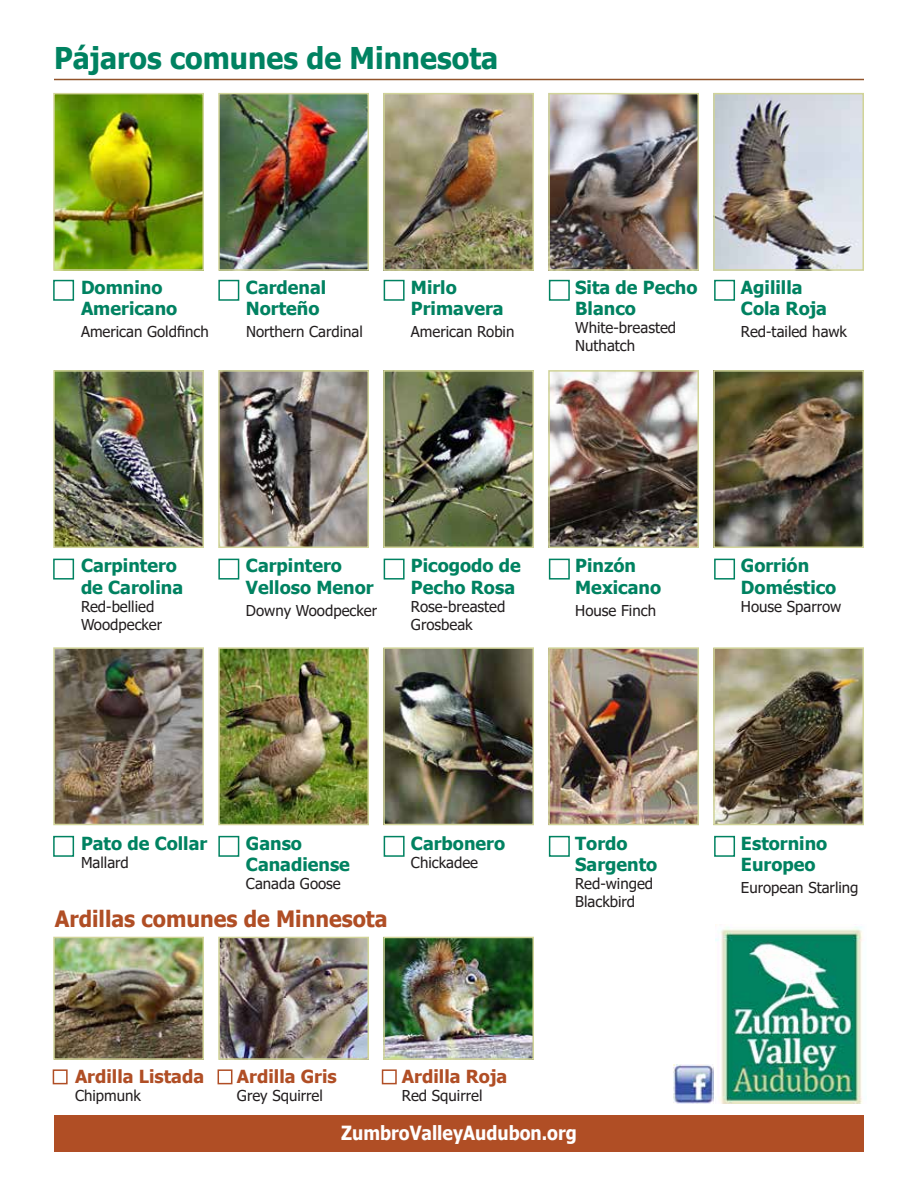
<style>
.page{position:relative;width:918px;height:1188px;background:#fff}
.page>*{position:absolute;margin:0;border:0;box-sizing:border-box;transform-origin:0 0}
.t1{font:700 30px "Tahoma";color:#008261;scale:.95 1}
.t2{font:700 22.5px "Tahoma";color:#b04e25;scale:.95 1}
.t3{font:700 19.5px "Tahoma";color:#fff;scale:.9 1}
.t4{font:700 18px/21.6px "Tahoma";color:#008261}
.t5{font:700 18px "Tahoma";color:#b04e25}
.t6{font:15px/18px "Tahoma";color:#231f20}
</style>
<div class="page">
<hr style="left:54px;top:79px;width:810px;height:1px;background:#92542b">
<img style="left:56px;top:96px;width:145px;height:172px">
<div style="left:53px;top:93px;width:151px;height:178px;border:2px solid #d1d498"></div>
<img style="left:56px;top:373px;width:145px;height:172px">
<div style="left:53px;top:370px;width:151px;height:178px;border:2px solid #d1d498"></div>
<img style="left:56px;top:650px;width:145px;height:172px">
<div style="left:53px;top:647px;width:151px;height:178px;border:2px solid #d1d498"></div>
<img style="left:56px;top:940px;width:145px;height:117px">
<div style="left:53px;top:937px;width:151px;height:123px;border:2px solid #d1d498"></div>
<img style="left:221px;top:96px;width:145px;height:172px">
<div style="left:218px;top:93px;width:151px;height:178px;border:2px solid #d1d498"></div>
<img style="left:221px;top:373px;width:145px;height:172px">
<div style="left:218px;top:370px;width:151px;height:178px;border:2px solid #d1d498"></div>
<img style="left:221px;top:650px;width:145px;height:172px">
<div style="left:218px;top:647px;width:151px;height:178px;border:2px solid #d1d498"></div>
<img style="left:221px;top:940px;width:145px;height:117px">
<div style="left:218px;top:937px;width:151px;height:123px;border:2px solid #d1d498"></div>
<img style="left:386px;top:96px;width:145px;height:172px">
<div style="left:383px;top:93px;width:151px;height:178px;border:2px solid #d1d498"></div>
<img style="left:386px;top:373px;width:145px;height:172px">
<div style="left:383px;top:370px;width:151px;height:178px;border:2px solid #d1d498"></div>
<img style="left:386px;top:650px;width:145px;height:172px">
<div style="left:383px;top:647px;width:151px;height:178px;border:2px solid #d1d498"></div>
<img style="left:386px;top:940px;width:145px;height:117px">
<div style="left:383px;top:937px;width:151px;height:123px;border:2px solid #d1d498"></div>
<img style="left:551px;top:96px;width:145px;height:172px">
<div style="left:548px;top:93px;width:151px;height:178px;border:2px solid #d1d498"></div>
<img style="left:551px;top:373px;width:145px;height:172px">
<div style="left:548px;top:370px;width:151px;height:178px;border:2px solid #d1d498"></div>
<img style="left:551px;top:650px;width:145px;height:172px">
<div style="left:548px;top:647px;width:151px;height:178px;border:2px solid #d1d498"></div>
<img style="left:716px;top:96px;width:145px;height:172px">
<div style="left:713px;top:93px;width:151px;height:178px;border:2px solid #d1d498"></div>
<img style="left:716px;top:373px;width:145px;height:172px">
<div style="left:713px;top:370px;width:151px;height:178px;border:2px solid #d1d498"></div>
<img style="left:716px;top:650px;width:145px;height:172px">
<div style="left:713px;top:647px;width:151px;height:178px;border:2px solid #d1d498"></div>
<div style="left:54px;top:1115px;width:810px;height:37px;background:#b04e25"></div>
<img style="left:715px;top:924px;width:147px;height:180px">
<img style="left:674px;top:1064px;width:39px;height:40px">
<div style="left:53px;top:280px;width:21px;height:21px;border:2px solid #008261"></div>
<div style="left:53px;top:559px;width:21px;height:21px;border:2px solid #008261"></div>
<div style="left:53px;top:836px;width:21px;height:21px;border:2px solid #008261"></div>
<div style="left:53px;top:1069px;width:15px;height:15px;border:2px solid #b04e25"></div>
<div style="left:218px;top:1069px;width:14px;height:15px;border:2px solid #b04e25"></div>
<div style="left:382px;top:1069px;width:15px;height:15px;border:2px solid #b04e25"></div>
<div style="left:218px;top:280px;width:21px;height:21px;border:2px solid #008261"></div>
<div style="left:218px;top:559px;width:21px;height:21px;border:2px solid #008261"></div>
<div style="left:218px;top:836px;width:21px;height:21px;border:2px solid #008261"></div>
<div style="left:384px;top:280px;width:21px;height:21px;border:2px solid #008261"></div>
<div style="left:384px;top:559px;width:21px;height:21px;border:2px solid #008261"></div>
<div style="left:384px;top:836px;width:21px;height:21px;border:2px solid #008261"></div>
<div style="left:549px;top:280px;width:21px;height:21px;border:2px solid #008261"></div>
<div style="left:549px;top:559px;width:21px;height:21px;border:2px solid #008261"></div>
<div style="left:549px;top:836px;width:21px;height:21px;border:2px solid #008261"></div>
<div style="left:714px;top:280px;width:21px;height:21px;border:2px solid #008261"></div>
<div style="left:714px;top:559px;width:21px;height:21px;border:2px solid #008261"></div>
<div style="left:714px;top:836px;width:21px;height:21px;border:2px solid #008261"></div>
<h1 class="t1" style="left:54px;top:37px;width:469px">Pájaros comunes de Minnesota</h1>
<p class="t4" style="left:81px;top:277px;width:98px">Domnino<br>Americano</p>
<p class="t6" style="left:81px;top:323px;width:129px">American Goldfinch</p>
<p class="t4" style="left:246px;top:277px;width:82px">Cardenal<br>Norteño</p>
<p class="t6" style="left:246px;top:323px;width:118px">Northern Cardinal</p>
<p class="t4" style="left:411px;top:277px;width:94px">Mirlo<br>Primavera</p>
<p class="t6" style="left:411px;top:323px;width:105px">American Robin</p>
<p class="t4" style="left:575px;top:277px;width:124px">Sita de Pecho<br>Blanco</p>
<p class="t6" style="left:575px;top:320px;width:102px">White-breasted<br>Nuthatch</p>
<p class="t4" style="left:741px;top:277px;width:88px">Agililla<br>Cola Roja</p>
<p class="t6" style="left:741px;top:323px;width:108px">Red-tailed hawk</p>
<p class="t4" style="left:81px;top:556px;width:104px">Carpintero de Carolina</p>
<p class="t6" style="left:81px;top:598px;width:83px">Red-bellied<br>Woodpecker</p>
<p class="t4" style="left:246px;top:556px;width:129px">Carpintero<br>Velloso Menor</p>
<p class="t6" style="left:246px;top:602px;width:133px">Downy Woodpecker</p>
<p class="t4" style="left:411px;top:556px;width:111px">Picogodo de<br>Pecho Rosa</p>
<p class="t6" style="left:411px;top:598px;width:96px">Rose-breasted<br>Grosbeak</p>
<p class="t4" style="left:575px;top:556px;width:87px">Pinzón<br>Mexicano</p>
<p class="t6" style="left:575px;top:602px;width:82px">House Finch</p>
<p class="t4" style="left:741px;top:556px;width:97px">Gorrión<br>Doméstico</p>
<p class="t6" style="left:741px;top:598px;width:102px">House Sparrow</p>
<p class="t4" style="left:81px;top:833px;width:128px">Pato de Collar</p>
<p class="t6" style="left:81px;top:854px;width:49px">Mallard</p>
<p class="t4" style="left:246px;top:833px;width:106px">Ganso<br>Canadiense</p>
<p class="t6" style="left:246px;top:876px;width:96px">Canada Goose</p>
<p class="t4" style="left:411px;top:833px;width:96px">Carbonero</p>
<p class="t6" style="left:411px;top:854px;width:69px">Chickadee</p>
<p class="t4" style="left:575px;top:833px;width:84px">Tordo<br>Sargento</p>
<p class="t6" style="left:575px;top:876px;width:79px">Red-winged<br>Blackbird</p>
<h2 class="t2" style="left:55px;top:903px;width:352px">Ardillas comunes de Minnesota</h2>
<p class="t5" style="left:75px;top:1064px;width:131px">Ardilla Listada</p>
<p class="t6" style="left:75px;top:1088px;width:67px">Chipmunk</p>
<p class="t5" style="left:237px;top:1064px;width:101px">Ardilla Gris</p>
<p class="t6" style="left:237px;top:1088px;width:87px">Grey Squirrel</p>
<p class="t5" style="left:402px;top:1064px;width:107px">Ardilla Roja</p>
<p class="t6" style="left:402px;top:1088px;width:82px">Red Squirrel</p>
<h3 class="t3" style="left:341px;top:1119px;width:263px">ZumbroValleyAudubon.org</h3>
<p class="t4" style="left:741px;top:833px;width:88px">Estornino<br>Europeo</p>
<p class="t6" style="left:741px;top:879px;width:119px">European Starling</p>
</div>
